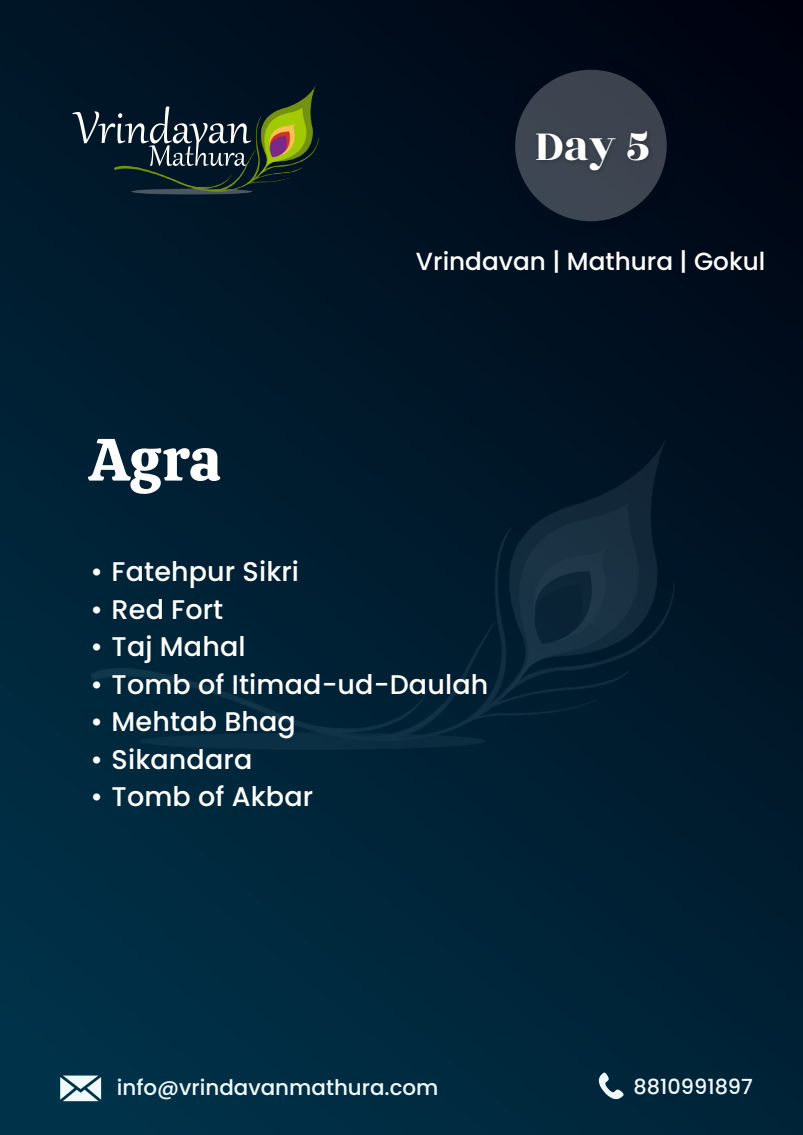
<style>
.page{position:relative;width:803px;height:1135px;background:#fff}
.page>*{position:absolute;margin:0;border:0;box-sizing:border-box;transform-origin:0 0}
.t1{font:59.7px "Calistoga";color:#fff}
.t2{font:47.17px "Rozha One";color:#fff}
.t3{font:500 27px "Poppins";letter-spacing:.005em;color:#fff}
.t4{font:500 24.75px "Poppins";color:#fff}
.t5{font:500 21.45px "Poppins";color:#f0fbff}
.t6{font:500 20.85px "Poppins";color:#f0fbff}
</style>
<div class="page">
<div style="left:0;top:0;width:802px;height:1135px;background:linear-gradient(to bottom,#000b1a,#002c42)"></div>
<div style="left:496px;top:51px;width:192px;height:192px;background:#000a19"></div>
<div style="left:515px;top:70px;width:151px;height:151px;background:#3d4450;border-radius:50%"></div>
<svg style="left:72px;top:106px;width:38px;height:60px;background:#1d3141"></svg>
<img style="left:110px;top:80px;width:216px;height:123px">
<img style="left:80px;top:426px;width:614px;height:350px">
<svg style="left:598px;top:1072px;width:25px;height:27px"></svg>
<svg style="left:60px;top:1075px;width:41px;height:26px"></svg>
<h2 class="t2" style="left:534px;top:113px;width:117px">Day 5</h2>
<h1 class="t1" style="left:89px;top:404px;width:133px">Agra</h1>
<p class="t4" style="left:416px;top:247px;width:351px">Vrindavan | Mathura | Gokul</p>
<p class="t3" style="left:91px;top:556px;width:210px">• Fatehpur Sikri</p>
<p class="t3" style="left:91px;top:594px;width:134px">• Red Fort</p>
<p class="t3" style="left:91px;top:631px;width:156px">• Taj Mahal</p>
<p class="t3" style="left:91px;top:669px;width:399px">• Tomb of Itimad-ud-Daulah</p>
<p class="t3" style="left:91px;top:706px;width:207px">• Mehtab Bhag</p>
<p class="t3" style="left:91px;top:744px;width:163px">• Sikandara</p>
<p class="t3" style="left:91px;top:781px;width:224px">• Tomb of Akbar</p>
<p class="t5" style="left:117px;top:1075px;width:323px">info@vrindavanmathura.com</p>
<p class="t6" style="left:633px;top:1074px;width:121px">8810991897</p>
</div>
